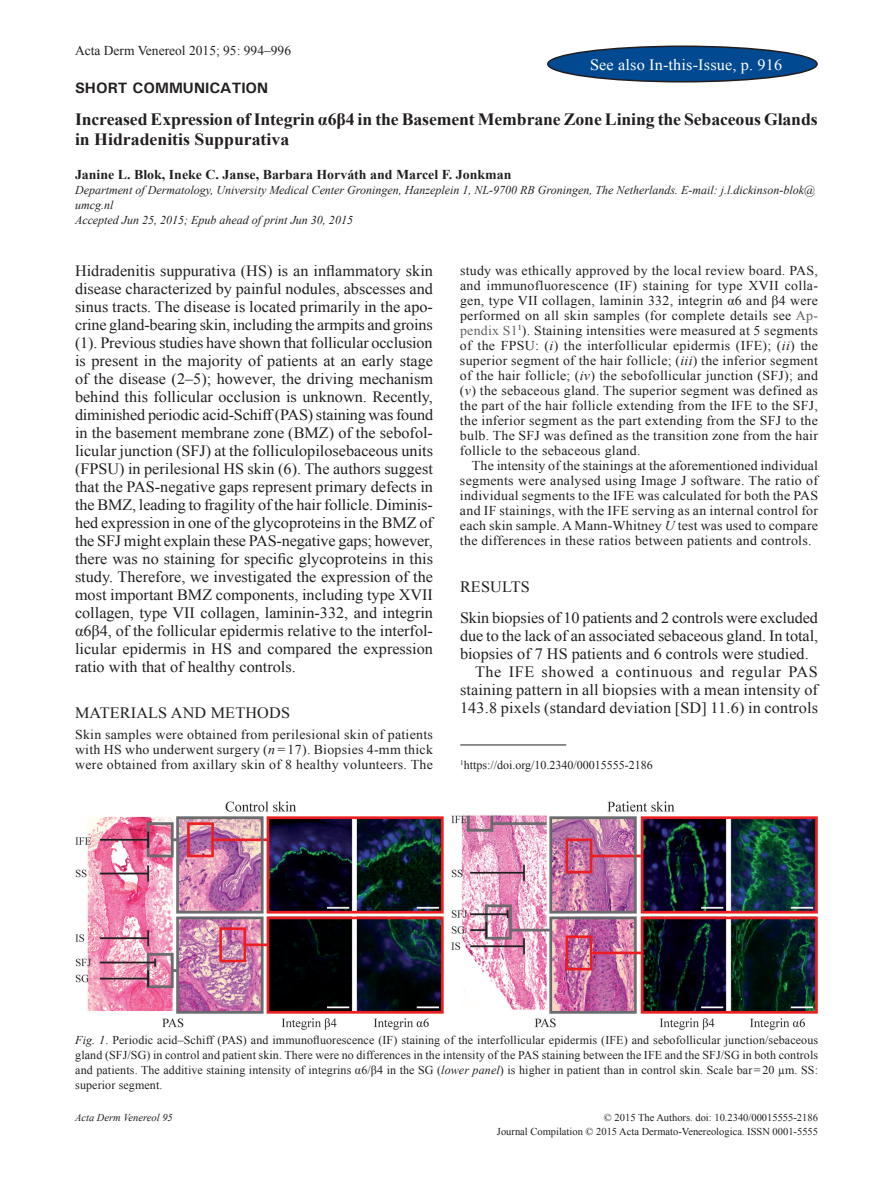
<style>
.page{position:relative;width:893px;height:1191px;background:#fff}
.page>*{position:absolute;margin:0;border:0;box-sizing:border-box;transform-origin:0 0}
.t1{font:700 17.25px/20.7px "Times New Roman";letter-spacing:-.01em;color:#231f20}
.t2{font:15.75px/18px "Times New Roman";color:#231f20;text-align:justify}
.t3{font:15.75px "Times New Roman";letter-spacing:.035em;color:#231f20}
.t4{font:15.75px "Times New Roman";letter-spacing:.01em;color:#fff}
.t5{font:700 15px "Univers";color:#231f20}
.t6{font:13.5px/15px "Times New Roman";letter-spacing:.02em;color:#231f20;text-align:justify}
.t7{font:700 13.5px "Times New Roman";color:#231f20}
.t8{font:13.5px "Times New Roman";color:#231f20}
.t9{font:12px/15px "Times New Roman";letter-spacing:.01em;color:#231f20;text-align:justify}
.t10{font:italic 12px/15px "Times New Roman";color:#231f20}
.t11{font:10.5px/13.5px "Times New Roman";color:#231f20;text-align:right}
.t12{font:italic 10.5px "Times New Roman";color:#231f20}
.s1{font-style:italic}
.s2{color:#636366}
</style>
<div class="page">
<div style="left:548px;top:46px;width:269px;height:36px;background:#014990;border-radius:50%"></div>
<div style="left:547px;top:46px;width:271px;height:36px;border:2px solid #231f20;border-radius:50%"></div>
<img style="left:75px;top:801px;width:743px;height:229px">
<hr style="left:460px;top:744px;width:106px;height:1px;background:#231f20">
<p class="t8" style="left:75px;top:41px;width:218px">Acta Derm Venereol 2015; 95: 994–996</p>
<p class="t5" style="left:75px;top:78px;width:195px">SHORT COMMUNICATION</p>
<p class="t4" style="left:590px;top:54px;width:194px">See also In-this-Issue, p. 916</p>
<p class="t1" style="left:75px;top:108px;width:744px">Increased Expression of Integrin α6β4 in the Basement Membrane Zone Lining the Sebaceous Glands in Hidradenitis Suppurativa</p>
<p class="t7" style="left:75px;top:165px;width:438px">Janine L. Blok, Ineke C. Janse, Barbara Horváth and Marcel F. Jonkman</p>
<p class="t10" style="left:75px;top:182px;width:742px">Department of Dermatology, University Medical Center Groningen, Hanzeplein 1, NL-9700 RB Groningen, The Netherlands. E-mail: j.l.dickinson-blok@ umcg.nl<br>Accepted Jun 25, 2015; Epub ahead of print Jun 30, 2015</p>
<p class="t2" style="left:75px;top:262px;width:360px">Hidradenitis suppurativa (HS) is an inflammatory skin disease characterized by painful nodules, abscesses and sinus tracts. The disease is located primarily in the apo&shy;crine gland-bearing skin, including the armpits and groins (1). Previous studies have shown that follicular occlusion is present in the majority of patients at an early stage of the disease (2–5); however, the driving mechanism behind this follicular occlusion is unknown. Recently, diminished periodic acid-Schiff (PAS) staining was found in the basement membrane zone (BMZ) of the sebofol&shy;licular junction (SFJ) at the folliculopilosebaceous units (FPSU) in perilesional HS skin (6). The authors suggest that the PAS-negative gaps represent primary defects in the BMZ, leading to fragility of the hair follicle. Diminis&shy;hed expression in one of the glycoproteins in the BMZ of the SFJ might explain these PAS-negative gaps; however, there was no staining for specific glycoproteins in this study. Therefore, we investigated the expression of the most important BMZ components, including type XVII collagen, type VII collagen, laminin-332, and integrin α6β4, of the follicular epidermis relative to the interfol&shy;licular epidermis in HS and compared the expression ratio with that of healthy controls.</p>
<p class="t2" style="left:75px;top:704px;width:217px">MATERIALS AND METHODS</p>
<p class="t6" style="left:75px;top:727px;width:360px">Skin samples were obtained from perilesional skin of patients with HS who underwent surgery (<span class="s1">n</span> = 17). Biopsies 4-mm thick were obtained from axillary skin of 8 healthy volunteers. The</p>
<p class="t6" style="left:460px;top:262px;width:360px">study was ethically approved by the local review board. PAS, and immunofluorescence (IF) staining for type XVII colla&shy;gen, type VII collagen, laminin 332, integrin α6 and β4 were performed on all skin samples (for complete details see <span class="s2">Ap&shy;pendix S1</span><sup>1</sup>). Staining intensities were measured at 5 segments of the FPSU: (<span class="s1">i</span>) the interfollicular epidermis (IFE); (<span class="s1">ii</span>) the superior segment of the hair follicle; (<span class="s1">iii</span>) the inferior segment of the hair follicle; (<span class="s1">iv</span>) the sebofollicular junction (SFJ); and (<span class="s1">v</span>) the sebaceous gland. The superior segment was defined as the part of the hair follicle extending from the IFE to the SFJ, the inferior segment as the part extending from the SFJ to the bulb. The SFJ was defined as the transition zone from the hair follicle to the sebaceous gland.</p>
<p class="t6" style="left:460px;top:457px;width:360px;text-indent:12px">The intensity of the stainings at the aforementioned individual segments were analysed using Image J software. The ratio of individual segments to the IFE was calculated for both the PAS and IF stainings, with the IFE serving as an internal control for each skin sample. A Mann-Whitney <span class="s1">U</span> test was used to compare the differences in these ratios between patients and controls.</p>
<p class="t2" style="left:460px;top:571px;width:360px;line-height:30.8px">RESULTS<br>Skin biopsies of 10 patients and 2 controls were excluded</p>
<p class="t2" style="left:460px;top:626px;width:360px">due to the lack of an associated sebaceous gland. In total,</p>
<p class="t2" style="left:460px;top:644px;width:350px">biopsies of 7 HS patients and 6 controls were studied.</p>
<p class="t3" style="left:475px;top:661px;width:344px">The IFE showed a continuous and regular PAS</p>
<p class="t2" style="left:460px;top:680px;width:360px">staining pattern in all biopsies with a mean intensity of</p>
<p class="t2" style="left:460px;top:698px;width:359px">143.8 pixels (standard deviation [SD] 11.6) in controls</p>
<p class="t9" style="left:460px;top:757px;width:194px"><sup>1</sup>https://doi.org/10.2340/00015555-2186</p>
<p class="t9" style="left:75px;top:1032px;width:744px"><span class="s1">Fig. 1</span>. Periodic acid–Schiff (PAS) and immunofluorescence (IF) staining of the interfollicular epidermis (IFE) and sebofollicular junction/sebaceous gland (SFJ/SG) in control and patient skin. There were no differences in the intensity of the PAS staining between the IFE and the SFJ/SG in both controls and patients. The additive staining intensity of integrins α6/β4 in the SG (<span class="s1">lower panel</span>) is higher in patient than in control skin. Scale bar= 20 µm. SS: superior segment.</p>
<p class="t12" style="left:75px;top:1110px;width:99px">Acta Derm Venereol 95</p>
<p class="t11" style="left:497px;top:1110px;width:323px">© 2015 The Authors. doi: 10.2340/00015555-2186<br>Journal Compilation © 2015 Acta Dermato-Venereologica. ISSN 0001-5555</p>
</div>
